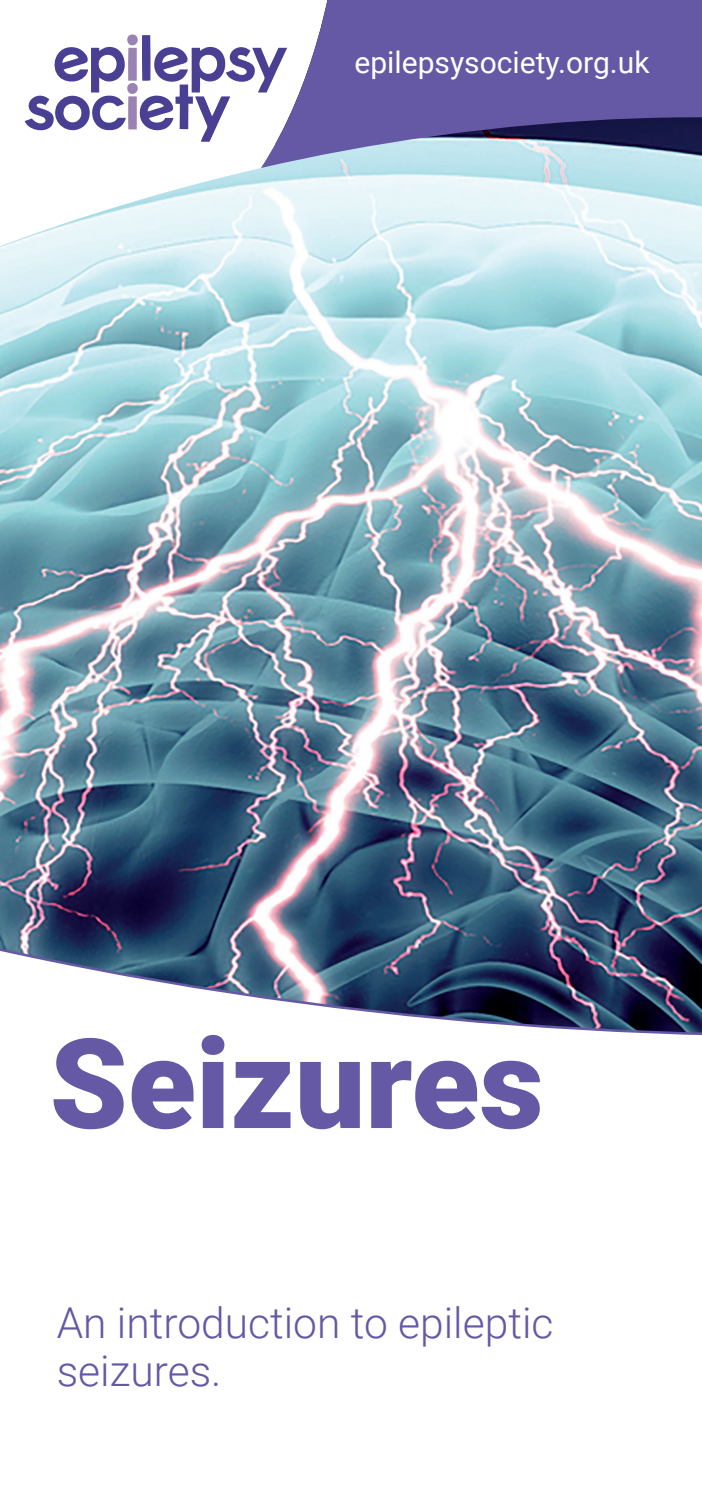
<style>
.page{position:relative;width:702px;height:1489px;background:#fff}
.page>*{position:absolute;margin:0;border:0;box-sizing:border-box;transform-origin:0 0}
.t1{font:900 125px "Roboto";color:#6558a5}
.t2{font:300 42.5px/47.5px "Roboto";color:#6558a5}
.t3{font:30px "Roboto";color:#fff}
</style>
<div class="page">
<img style="left:0;top:168px;width:702px;height:707px">
<svg style="left:0;top:875px;width:702px;height:160px"></svg>
<svg style="left:0;top:168px;width:331px;height:89px"></svg>
<svg style="left:25px;top:34px;width:236px;height:108px"></svg>
<svg style="left:261px;top:0;width:441px;height:168px;background:#7974af"></svg>
<p class="t3" style="left:354px;top:41px;width:296px">epilepsysociety.org.uk</p>
<h1 class="t1" style="left:50px;top:995px;width:495px">Seizures</h1>
<p class="t2" style="left:57px;top:1297px;width:498px">An introduction to epileptic seizures.</p>
</div>
